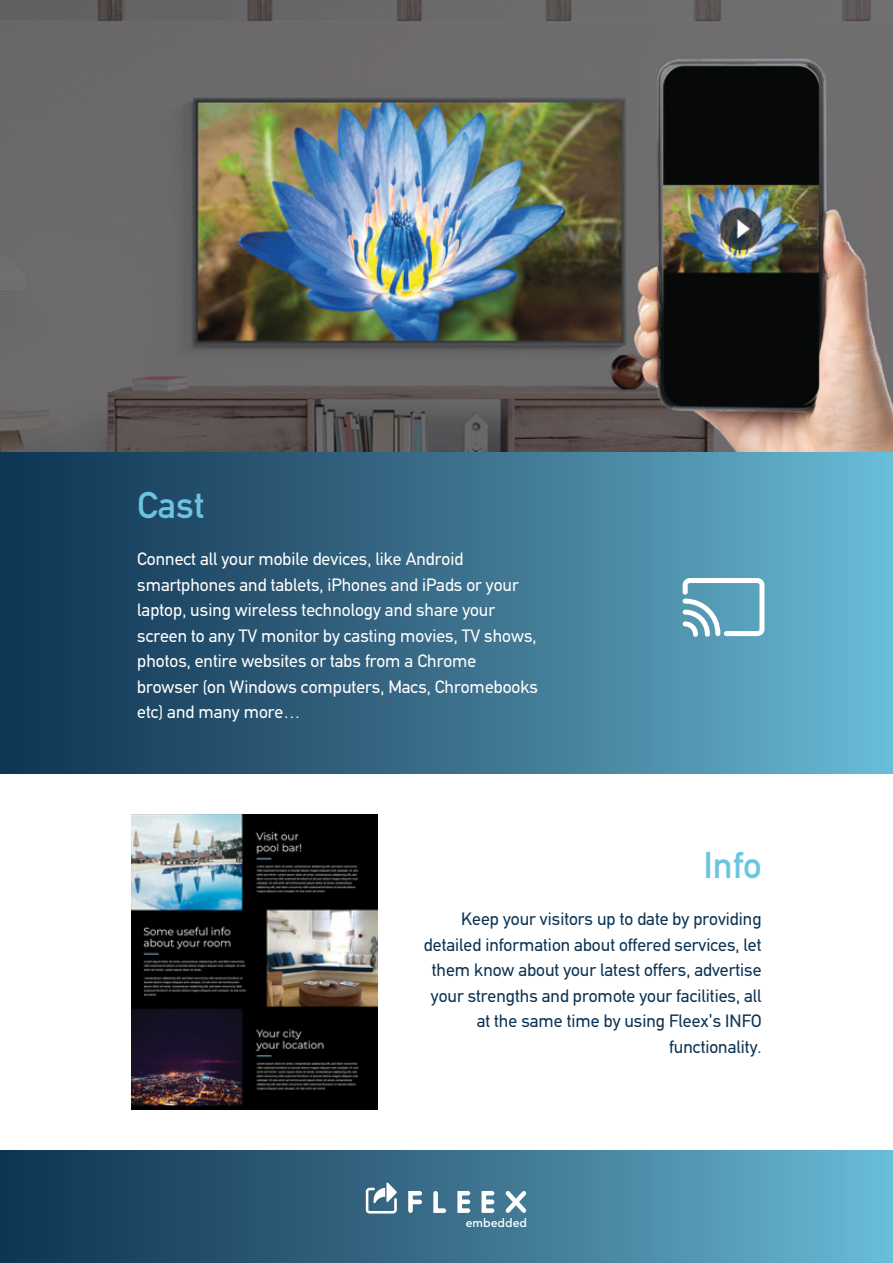
<style>
.page{position:relative;width:893px;height:1263px;background:#fff}
.page>*{position:absolute;margin:0;border:0;box-sizing:border-box;transform-origin:0 0}
.t1{font:500 37.5px "PF Din Text";color:#6cc5e0}
.t2{font:18px/25.5px "PF Din Text";color:#fff}
.t3{font:18px/25.5px "PF Din Text";color:#0c3353;text-align:right}
.t4{font:500 12px "Cera GR";color:#fff}
</style>
<div class="page">
<div style="left:0;top:169px;width:893px;height:605px;background:linear-gradient(to right,#0e2f4d,#69b6d0)"></div>
<div style="left:0;top:1151px;width:893px;height:112px;background:linear-gradient(to right,#0d2f4d,#68b6d1)"></div>
<svg style="left:366px;top:1182px;width:31px;height:31px"></svg>
<svg style="left:408px;top:1191px;width:14px;height:22px"></svg>
<svg style="left:433px;top:1191px;width:13px;height:22px"></svg>
<svg style="left:505px;top:1191px;width:21px;height:22px"></svg>
<svg style="left:482px;top:1191px;width:12px;height:22px"></svg>
<svg style="left:457px;top:1191px;width:13px;height:22px"></svg>
<img style="left:131px;top:815px;width:246px;height:295px">
<img style="left:0;top:0;width:893px;height:451px">
<svg style="left:683px;top:578px;width:81px;height:59px"></svg>
<h1 class="t1" style="left:137px;top:483px;width:69px">Cast</h1>
<p class="t2" style="left:137px;top:546px;width:402px">Connect all your mobile devices, like Android smartphones and tablets, iPhones and iPads or your laptop, using wireless technology and share your screen to any TV monitor by casting movies, TV shows, photos, entire websites or tabs from a Chrome browser (on Windows computers, Macs, Chromebooks etc) and many more…</p>
<h1 class="t1" style="left:703px;top:843px;width:60px">Info</h1>
<p class="t3" style="left:424px;top:906px;width:339px">Keep your visitors up to date by providing detailed information about offered services, let them know about your latest offers, advertise your strengths and promote your facilities, all at the same time by using Fleex’s INFO functionality.</p>
<p class="t4" style="left:466px;top:1216px;width:63px">embedded</p>
</div>
